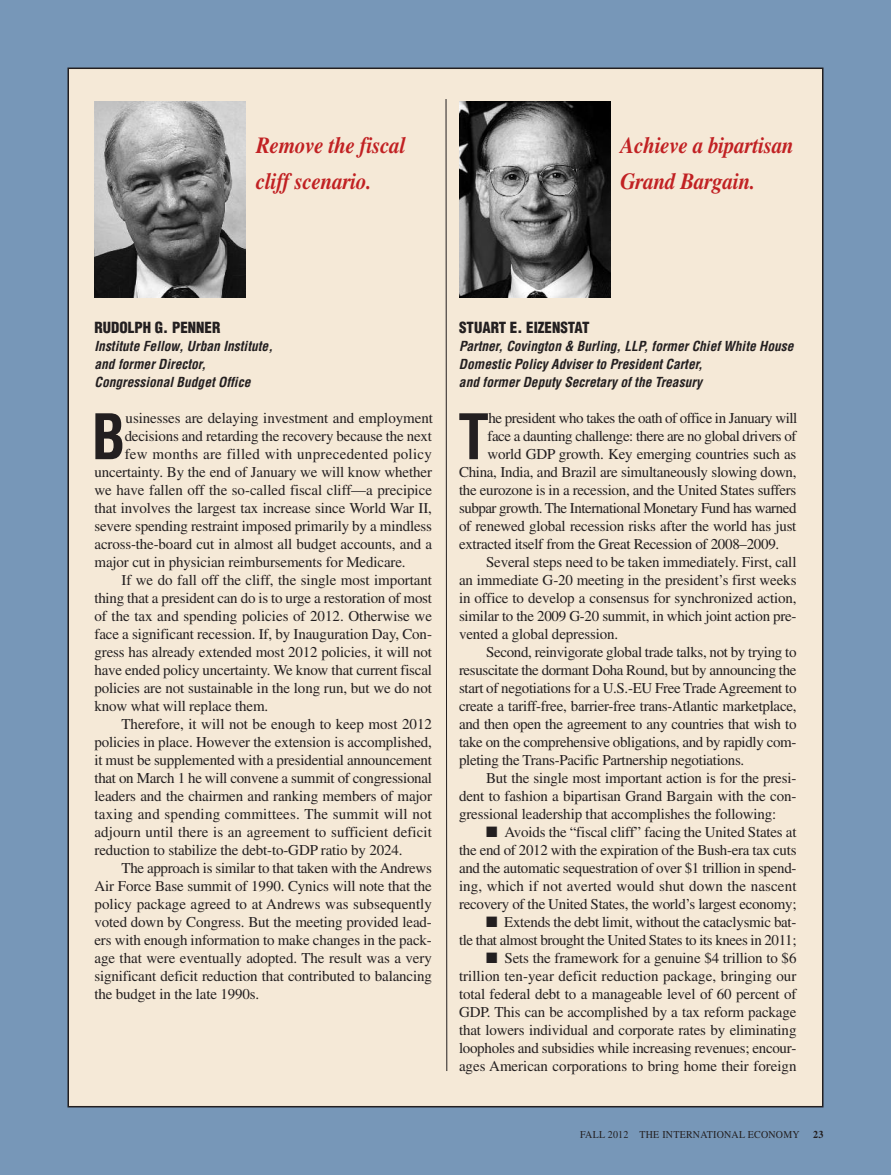
<style>
.page{position:relative;width:891px;height:1175px;background:#fff}
.page>*{position:absolute;margin:0;border:0;box-sizing:border-box;transform-origin:0 0}
.t1{font:700 condensed 61.2px "Helvetica";color:#231f20}
.t2{font:italic 700 23.1px/36px "Times";letter-spacing:-.01em;color:#c12123;scale:.91 1}
.t3{font:15px/18px "Times";letter-spacing:-.01em;color:#231f20;text-align:justify}
.t4{font:15px/18px "Times";letter-spacing:-.03em;color:#231f20;text-align:right}
.t5{font:15px "Times";letter-spacing:.015em;color:#231f20}
.t6{font:15px "Times";letter-spacing:.02em;color:#231f20}
.t7{font:900 condensed 15px "Helvetica";color:#231f20}
.t8{font:italic 700 condensed 13.5px/18px "Helvetica";color:#231f20}
.t9{font:10.5px "Times";letter-spacing:.025em;color:#231f20;scale:.95 1}
.t10{font:700 10.5px "Times";color:#231f20;scale:.95 1}
</style>
<div class="page">
<div style="left:0;top:0;width:891px;height:1174px;background:#7797b8"></div>
<div style="left:68px;top:68px;width:755px;height:1038px;background:#f5e9d7"></div>
<img style="left:94px;top:101px;width:152px;height:196px">
<img style="left:459px;top:101px;width:151px;height:196px">
<svg style="left:445px;top:99px;width:3px;height:972px"></svg>
<h2 class="t2" style="left:256px;top:129px;width:166px">Remove the fiscal cliff scenario.</h2>
<h2 class="t2" style="left:620px;top:129px;width:192px">Achieve a bipartisan<br>Grand Bargain.</h2>
<p class="t7" style="left:94px;top:322px;width:127px">RUDOLPH G. PENNER</p>
<p class="t8" style="left:94px;top:338px;width:180px">Institute Fellow, Urban Institute, and former Director,<br>Congressional Budget Office</p>
<h1 class="t1" style="left:91px;top:413px;width:36px">B</h1>
<p class="t3" style="left:126px;top:411px;width:309px">usinesses are delaying investment and employment</p>
<p class="t3" style="left:125px;top:429px;width:309px">decisions and retarding the recovery because the next</p>
<p class="t6" style="left:125px;top:449px;width:309px">few months are filled with unprecedented policy</p>
<p class="t3" style="left:95px;top:465px;width:339px">uncertainty. By the end of January we will know whether</p>
<p class="t3" style="left:94px;top:483px;width:339px">we have fallen off the so-called fiscal cliff—a precipice</p>
<p class="t3" style="left:95px;top:501px;width:339px">that involves the largest tax increase since World War II,</p>
<p class="t3" style="left:94px;top:519px;width:339px">severe spending restraint imposed primarily by a mindless</p>
<p class="t3" style="left:94px;top:537px;width:339px">across-the-board cut in almost all budget accounts, and a</p>
<p class="t3" style="left:94px;top:555px;width:313px">major cut in physician reimbursements for Medicare.</p>
<p class="t3" style="left:121px;top:573px;width:312px">If we do fall off the cliff, the single most important</p>
<p class="t3" style="left:94px;top:591px;width:339px">thing that a president can do is to urge a restoration of most</p>
<p class="t3" style="left:94px;top:609px;width:339px">of the tax and spending policies of 2012. Otherwise we</p>
<p class="t3" style="left:94px;top:627px;width:339px">face a significant recession. If, by Inauguration Day, Con-</p>
<p class="t3" style="left:94px;top:645px;width:339px">gress has already extended most 2012 policies, it will not</p>
<p class="t3" style="left:94px;top:663px;width:339px">have ended policy uncertainty. We know that current fiscal</p>
<p class="t3" style="left:94px;top:681px;width:339px">policies are not sustainable in the long run, but we do not</p>
<p class="t3" style="left:94px;top:699px;width:175px">know what will replace them.</p>
<p class="t3" style="left:121px;top:717px;width:312px">Therefore, it will not be enough to keep most 2012</p>
<p class="t3" style="left:94px;top:735px;width:339px">policies in place. However the extension is accomplished,</p>
<p class="t3" style="left:94px;top:753px;width:339px">it must be supplemented with a presidential announcement</p>
<p class="t3" style="left:94px;top:771px;width:339px">that on March 1 he will convene a summit of congressional</p>
<p class="t3" style="left:94px;top:789px;width:339px">leaders and the chairmen and ranking members of major</p>
<p class="t5" style="left:94px;top:809px;width:339px">taxing and spending committees. The summit will not</p>
<p class="t3" style="left:94px;top:825px;width:339px">adjourn until there is an agreement to sufficient deficit</p>
<p class="t3" style="left:94px;top:843px;width:310px">reduction to stabilize the debt-to-GDP ratio by 2024.</p>
<p class="t3" style="left:121px;top:861px;width:312px">The approach is similar to that taken with the Andrews</p>
<p class="t3" style="left:94px;top:879px;width:339px">Air Force Base summit of 1990. Cynics will note that the</p>
<p class="t3" style="left:94px;top:897px;width:339px">policy package agreed to at Andrews was subsequently</p>
<p class="t3" style="left:94px;top:915px;width:339px">voted down by Congress. But the meeting provided lead-</p>
<p class="t3" style="left:94px;top:933px;width:339px">ers with enough information to make changes in the pack-</p>
<p class="t3" style="left:94px;top:951px;width:339px">age that were eventually adopted. The result was a very</p>
<p class="t3" style="left:94px;top:969px;width:339px">significant deficit reduction that contributed to balancing</p>
<p class="t3" style="left:94px;top:987px;width:166px">the budget in the late 1990s.</p>
<p class="t7" style="left:459px;top:322px;width:132px">STUART E. EIZENSTAT</p>
<p class="t8" style="left:459px;top:338px;width:336px">Partner, Covington &amp; Burling, LLP, former Chief White House<br>Domestic Policy Adviser to President Carter,<br>and former Deputy Secretary of the Treasury</p>
<h1 class="t1" style="left:458px;top:413px;width:32px">T</h1>
<p class="t4" style="left:488px;top:411px;width:311px">he president who takes the oath of office in January will</p>
<p class="t4" style="left:488px;top:429px;width:311px">face a daunting challenge: there are no global drivers of</p>
<p class="t3" style="left:488px;top:447px;width:311px">world GDP growth. Key emerging countries such as</p>
<p class="t3" style="left:459px;top:465px;width:339px">China, India, and Brazil are simultaneously slowing down,</p>
<p class="t3" style="left:459px;top:483px;width:339px">the eurozone is in a recession, and the United States suffers</p>
<p class="t4" style="left:459px;top:501px;width:339px">subpar growth. The International Monetary Fund has warned</p>
<p class="t3" style="left:459px;top:519px;width:339px">of renewed global recession risks after the world has just</p>
<p class="t3" style="left:459px;top:537px;width:322px">extracted itself from the Great Recession of 2008–2009.</p>
<p class="t3" style="left:486px;top:555px;width:312px">Several steps need to be taken immediately. First, call</p>
<p class="t3" style="left:459px;top:573px;width:339px">an immediate G-20 meeting in the president’s first weeks</p>
<p class="t3" style="left:459px;top:591px;width:339px">in office to develop a consensus for synchronized action,</p>
<p class="t3" style="left:459px;top:609px;width:339px">similar to the 2009 G-20 summit, in which joint action pre-</p>
<p class="t3" style="left:459px;top:627px;width:161px">vented a global depression.</p>
<p class="t3" style="left:486px;top:645px;width:312px">Second, reinvigorate global trade talks, not by trying to</p>
<p class="t3" style="left:459px;top:663px;width:339px">resuscitate the dormant Doha Round, but by announcing the</p>
<p class="t3" style="left:459px;top:681px;width:339px">start of negotiations for a U.S.-EU Free TradeAgreement to</p>
<p class="t3" style="left:459px;top:699px;width:339px">create a tariff-free, barrier-free trans-Atlantic marketplace,</p>
<p class="t3" style="left:459px;top:717px;width:339px">and then open the agreement to any countries that wish to</p>
<p class="t3" style="left:459px;top:735px;width:339px">take on the comprehensive obligations, and by rapidly com-</p>
<p class="t3" style="left:459px;top:753px;width:287px">pleting the Trans-Pacific Partnership negotiations.</p>
<p class="t3" style="left:486px;top:771px;width:312px">But the single most important action is for the presi-</p>
<p class="t3" style="left:459px;top:789px;width:339px">dent to fashion a bipartisan Grand Bargain with the con-</p>
<p class="t3" style="left:459px;top:807px;width:319px">gressional leadership that accomplishes the following:</p>
<p class="t3" style="left:459px;top:825px;width:339px;text-indent:27px">■ Avoids the “fiscal cliff” facing the United States at the end of 2012 with the expiration of the Bush-era tax cuts and the automatic sequestration of over $1 trillion in spend&shy;ing, which if not averted would shut down the nascent recovery of the United States, the world’s largest economy;</p>
<p class="t4" style="left:459px;top:915px;width:339px">■ Extends the debt limit, without the cataclysmic bat-<br>tle that almost brought the United States to its knees in 2011;</p>
<p class="t3" style="left:459px;top:951px;width:339px;text-indent:27px">■ Sets the framework for a genuine $4 trillion to $6 trillion ten-year deficit reduction package, bringing our total federal debt to a manageable level of 60 percent of GDP. This can be accomplished by a tax reform package that lowers individual and corporate rates by eliminating loopholes and subsidies while increasing revenues; encour&shy;ages American corporations to bring home their foreign</p>
<p class="t9" style="left:580px;top:1130px;width:233px">FALL 2012 THE INTERNATIONAL ECONOMY</p>
<p class="t10" style="left:813px;top:1130px;width:12px">23</p>
</div>
